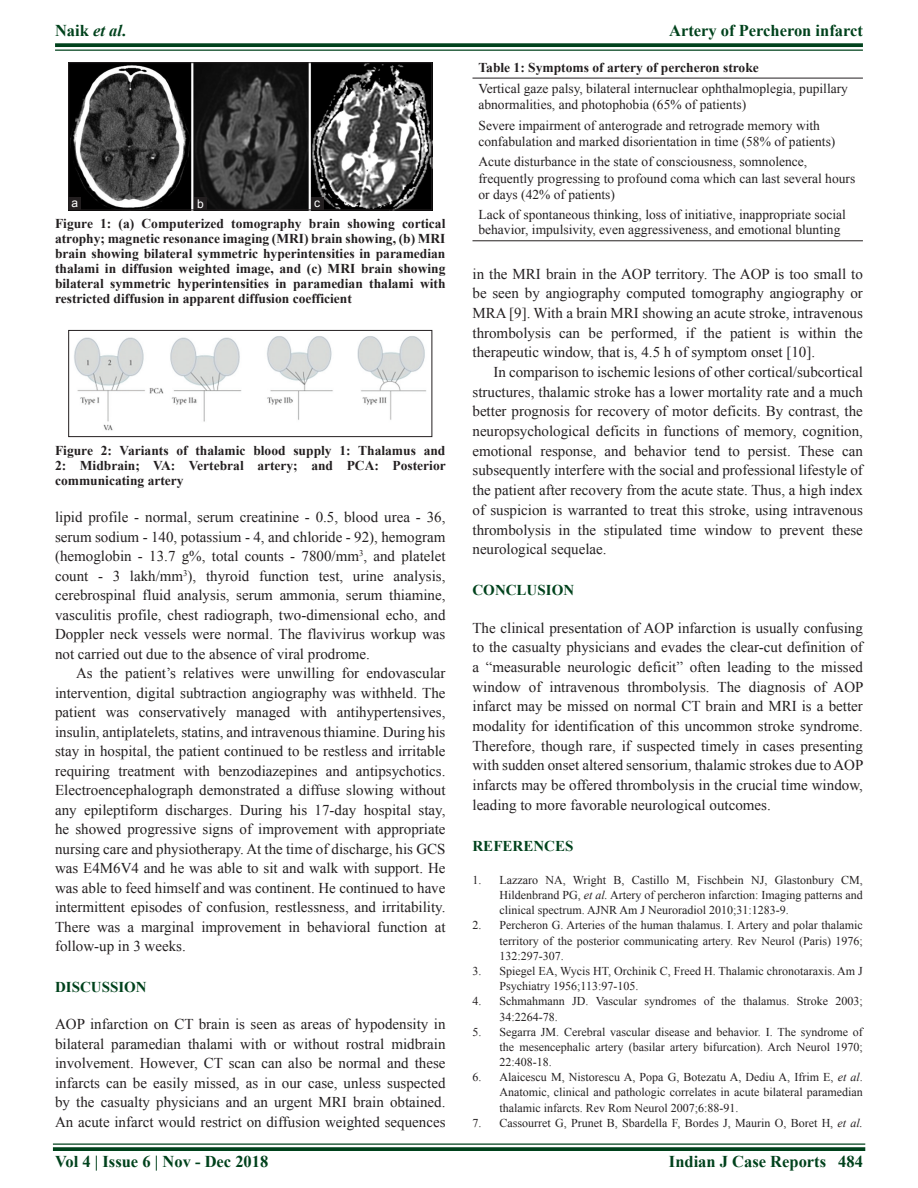
<style>
.page{position:relative;width:918px;height:1188px;background:#fff}
.page>*{position:absolute;margin:0;border:0;box-sizing:border-box;transform-origin:0 0}
.RF{font:700 16.5px "Times New Roman";color:#00421c}
.TX{font:15px/19.5px "Times New Roman";color:#231f20;text-align:justify}
.TXFL{font:15px/19.6px "Times New Roman";color:#231f20;text-align:justify}
.t1{font:700 15px "Times New Roman";color:#00421c}
.FGC{font:700 13.5px/15px "Times New Roman";color:#231f20;text-align:justify}
.TB{font:13.5px/16.5px "Times New Roman";color:#231f20}
.TBL{font:13.5px/15px "Times New Roman";color:#231f20}
.TT{font:700 13.5px "Times New Roman";color:#231f20}
.REF{font:12px/15.1px "Times New Roman";color:#231f20;text-align:justify}
.LABEL{font:12px "Arial";color:#fff}
.s1{font-style:italic}
</style>
<div class="page">
<svg style="left:55px;top:43px;width:808px;height:4px;background:#124f2c"></svg>
<hr style="left:55px;top:50px;width:808px;height:1px;background:#00421c">
<hr style="left:53px;top:1143px;width:812px;height:2px;background:#00421c">
<svg style="left:53px;top:1147px;width:812px;height:4px;background:#0f4d29"></svg>
<hr style="left:472px;top:240px;width:391px;height:1px;background:#231f20">
<hr style="left:472px;top:78px;width:391px;height:1px;background:#231f20">
<img style="left:74px;top:336px;width:352px;height:95px">
<div style="left:68px;top:330px;width:364px;height:107px;border:1px solid #231f20"></div>
<img style="left:70px;top:65px;width:360px;height:143px">
<div style="left:68px;top:63px;width:364px;height:147px;border:1px solid #231f20"></div>
<div style="left:311px;top:197px;width:13px;height:13px;background:#231f20"></div>
<div style="left:194px;top:197px;width:13px;height:13px;background:#231f20"></div>
<div style="left:68px;top:197px;width:13px;height:13px;background:#231f20"></div>
<p class="RF" style="left:55px;top:19px;width:73px">Naik <span class="s1">et al</span>.</p>
<p class="RF" style="left:669px;top:19px;width:195px">Artery of Percheron infarct</p>
<p class="LABEL" style="left:71px;top:195px;width:8px">a</p>
<p class="LABEL" style="left:197px;top:196px;width:8px">b</p>
<p class="LABEL" style="left:314px;top:195px;width:7px">c</p>
<p class="FGC" style="left:55px;top:216px;width:392px">Figure 1: (a) Computerized tomography brain showing cortical atrophy; magnetic resonance imaging (MRI) brain showing, (b) MRI brain showing bilateral symmetric hyperintensities in paramedian thalami in diffusion weighted image, and (c) MRI brain showing bilateral symmetric hyperintensities in paramedian thalami with restricted diffusion in apparent diffusion coefficient</p>
<p class="FGC" style="left:55px;top:443px;width:392px">Figure 2: Variants of thalamic blood supply 1: Thalamus and 2: Midbrain; VA: Vertebral artery; and PCA: Posterior communicating artery</p>
<p class="TX" style="left:55px;top:507px;width:392px">lipid profile - normal, serum creatinine - 0.5, blood urea - 36, serum sodium - 140, potassium - 4, and chloride - 92), hemogram (hemoglobin - 13.7 g%, total counts - 7800/mm<sup>3</sup>, and platelet count - 3 lakh/mm<sup>3</sup>), thyroid function test, urine analysis, cerebrospinal fluid analysis, serum ammonia, serum thiamine, vasculitis profile, chest radiograph, two-dimensional echo, and Doppler neck vessels were normal. The flavivirus workup was not carried out due to the absence of viral prodrome.</p>
<p class="TX" style="left:55px;top:663px;width:392px;text-indent:21px">As the patient’s relatives were unwilling for endovascular intervention, digital subtraction angiography was withheld. The patient was conservatively managed with antihypertensives, insulin, antiplatelets, statins, and intravenous thiamine. During his stay in hospital, the patient continued to be restless and irritable requiring treatment with benzodiazepines and antipsychotics.<br>Electroencephalograph demonstrated a diffuse slowing without any epileptiform discharges. During his 17-day hospital stay, he showed progressive signs of improvement with appropriate nursing care and physiotherapy. At the time of discharge, his GCS was E4M6V4 and he was able to sit and walk with support. He was able to feed himself and was continent. He continued to have intermittent episodes of confusion, restlessness, and irritability.<br>There was a marginal improvement in behavioral function at follow-up in 3 weeks.</p>
<h1 class="t1" style="left:55px;top:976px;width:93px">DISCUSSION</h1>
<p class="TXFL" style="left:55px;top:1014px;width:392px">AOP infarction on CT brain is seen as areas of hypodensity in bilateral paramedian thalami with or without rostral midbrain involvement. However, CT scan can also be normal and these infarcts can be easily missed, as in our case, unless suspected by the casualty physicians and an urgent MRI brain obtained.<br>An acute infarct would restrict on diffusion weighted sequences</p>
<p class="TT" style="left:478px;top:58px;width:282px">Table 1: Symptoms of artery of percheron stroke</p>
<p class="TB" style="left:478px;top:80px;width:371px">Vertical gaze palsy, bilateral internuclear ophthalmoplegia, pupillary abnormalities, and photophobia (65% of patients)</p>
<p class="TB" style="left:478px;top:117px;width:358px">Severe impairment of anterograde and retrograde memory with confabulation and marked disorientation in time (58% of patients)</p>
<p class="TB" style="left:478px;top:153px;width:378px">Acute disturbance in the state of consciousness, somnolence, frequently progressing to profound coma which can last several hours or days (42% of patients)</p>
<p class="TBL" style="left:478px;top:207px;width:369px">Lack of spontaneous thinking, loss of initiative, inappropriate social behavior, impulsivity, even aggressiveness, and emotional blunting</p>
<p class="TXFL" style="left:472px;top:263px;width:392px">in the MRI brain in the AOP territory. The AOP is too small to be seen by angiography computed tomography angiography or MRA [9]. With a brain MRI showing an acute stroke, intravenous thrombolysis can be performed, if the patient is within the therapeutic window, that is, 4.5 h of symptom onset [10].</p>
<p class="TX" style="left:472px;top:362px;width:392px;text-indent:21px">In comparison to ischemic lesions of other cortical/subcortical structures, thalamic stroke has a lower mortality rate and a much better prognosis for recovery of motor deficits. By contrast, the neuropsychological deficits in functions of memory, cognition, emotional response, and behavior tend to persist. These can subsequently interfere with the social and professional lifestyle of the patient after recovery from the acute state. Thus, a high index of suspicion is warranted to treat this stroke, using intravenous thrombolysis in the stipulated time window to prevent these neurological sequelae.</p>
<h1 class="t1" style="left:472px;top:580px;width:103px">CONCLUSION</h1>
<p class="TXFL" style="left:472px;top:618px;width:393px">The clinical presentation of AOP infarction is usually confusing to the casualty physicians and evades the clear-cut definition of a “measurable neurologic deficit” often leading to the missed window of intravenous thrombolysis. The diagnosis of AOP infarct may be missed on normal CT brain and MRI is a better modality for identification of this uncommon stroke syndrome.<br>Therefore, though rare, if suspected timely in cases presenting with sudden onset altered sensorium, thalamic strokes due to AOP infarcts may be offered thrombolysis in the crucial time window, leading to more favorable neurological outcomes.</p>
<h1 class="t1" style="left:472px;top:835px;width:102px">REFERENCES</h1>
<p class="REF" style="left:500px;top:872px;width:365px;text-indent:-27px">1. Lazzaro NA, Wright B, Castillo M, Fischbein NJ, Glastonbury CM, Hildenbrand PG, <span class="s1">et al.</span> Artery of percheron infarction: Imaging patterns and clinical spectrum. AJNR Am J Neuroradiol 2010;31:1283-9.</p>
<p class="REF" style="left:500px;top:918px;width:365px;text-indent:-27px">2. Percheron G. Arteries of the human thalamus. I. Artery and polar thalamic territory of the posterior communicating artery. Rev Neurol (Paris) 1976; 132:297-307.</p>
<p class="REF" style="left:500px;top:963px;width:365px;text-indent:-27px">3. Spiegel EA, Wycis HT, Orchinik C, Freed H. Thalamic chronotaraxis. Am J<br>Psychiatry 1956;113:97-105.</p>
<p class="REF" style="left:500px;top:994px;width:365px;text-indent:-27px">4. Schmahmann JD. Vascular syndromes of the thalamus. Stroke 2003;<br>34:2264-78.</p>
<p class="REF" style="left:500px;top:1024px;width:365px;text-indent:-27px">5. Segarra JM. Cerebral vascular disease and behavior. I. The syndrome of the mesencephalic artery (basilar artery bifurcation). Arch Neurol 1970; 22:408-18.</p>
<p class="REF" style="left:500px;top:1069px;width:365px;text-indent:-27px">6. Alaicescu M, Nistorescu A, Popa G, Botezatu A, Dediu A, Ifrim E, <span class="s1">et al</span>.<br>Anatomic, clinical and pathologic correlates in acute bilateral paramedian thalamic infarcts. Rev Rom Neurol 2007;6:88-91.</p>
<p class="REF" style="left:472px;top:1115px;width:392px">7. Cassourret G, Prunet B, Sbardella F, Bordes J, Maurin O, Boret H, <span class="s1">et al.</span></p>
<p class="RF" style="left:55px;top:1150px;width:215px">Vol 4 | Issue 6 | Nov - Dec 2018</p>
<p class="RF" style="left:669px;top:1150px;width:195px">Indian J Case Reports 484</p>
</div>
